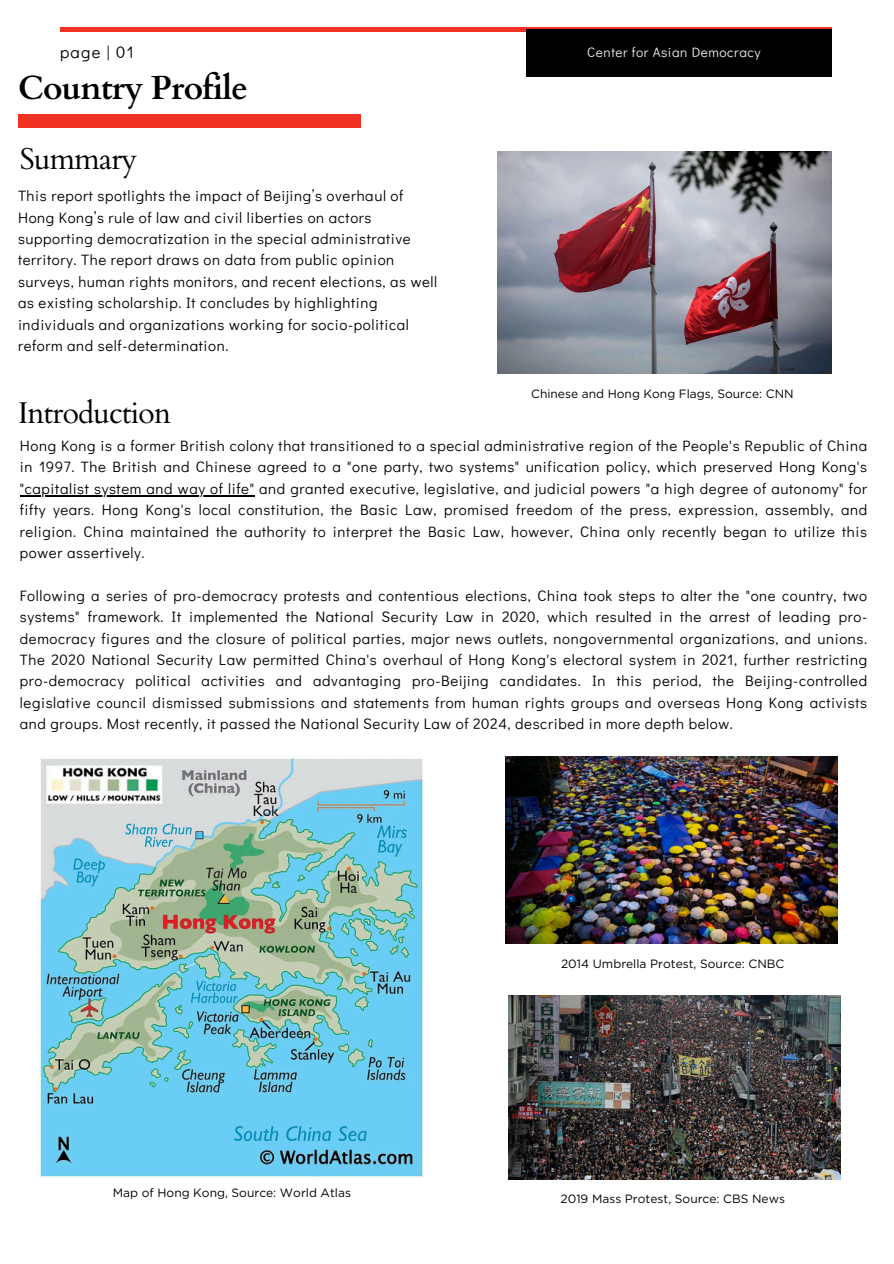
<style>
.page{position:relative;width:894px;height:1264px;background:#fff}
.page>*{position:absolute;margin:0;border:0;box-sizing:border-box;transform-origin:0 0}
.t1{font:700 33.3px "Cardo";letter-spacing:-.025em;color:#000}
.t2{font:30px "Cardo";letter-spacing:-.025em;color:#000}
.t3{font:16.5px "Didact Gothic";letter-spacing:.08em;color:#000}
.t4{font:15px/21.3px "Didact Gothic";letter-spacing:.04em;color:#000}
.t5{font:13.5px "Didact Gothic";letter-spacing:.04em;color:#f1f0f0}
.t6{font:12px "Gotham";color:#000}
</style>
<div class="page">
<hr style="left:60px;top:28px;width:771px;height:3px;background:#f13223">
<div style="left:526px;top:29px;width:305px;height:47px;background:#000"></div>
<div style="left:18px;top:115px;width:342px;height:12px;background:#f13223"></div>
<img style="left:40px;top:758px;width:383px;height:419px">
<img style="left:497px;top:151px;width:333px;height:223px">
<img style="left:505px;top:756px;width:332px;height:187px">
<img style="left:508px;top:995px;width:332px;height:183px">
<hr style="left:20px;top:495px;width:234px;height:1px;background:#000">
<h1 class="t3" style="left:60px;top:41px;width:75px">page | 01</h1>
<p class="t1" style="left:18px;top:66px;width:231px">Country Profile</p>
<h2 class="t2" style="left:20px;top:140px;width:119px">Summary</h2>
<p class="t4" style="left:18px;top:185px;width:420px">This report spotlights the impact of Beijing’s overhaul of Hong Kong’s rule of law and civil liberties on actors supporting democratization in the special administrative territory. The report draws on data from public opinion surveys, human rights monitors, and recent elections, as well as existing scholarship. It concludes by highlighting individuals and organizations working for socio-political reform and self-determination.</p>
<p class="t5" style="left:587px;top:43px;width:175px">Center for Asian Democracy</p>
<h3 class="t6" style="left:531px;top:386px;width:264px">Chinese and Hong Kong Flags, Source: CNN</h3>
<p class="t2" style="left:18px;top:393px;width:154px">Introduction</p>
<h2 class="t4" style="left:20px;top:434px;width:848px">Hong Kong is a former British colony that transitioned to a special administrative region of the People's Republic of China in 1997. The British and Chinese agreed to a "one party, two systems" unification policy, which preserved Hong Kong's</h2>
<p class="t4" style="left:20px;top:477px;width:848px;text-align:justify">"capitalist system and way of life" and granted executive, legislative, and judicial powers "a high degree of autonomy" for fifty years. Hong Kong's local constitution, the Basic Law, promised freedom of the press, expression, assembly, and religion. China maintained the authority to interpret the Basic Law, however, China only recently began to utilize this power assertively.</p>
<p class="t4" style="left:20px;top:584px;width:848px">Following a series of pro-democracy protests and contentious elections, China took steps to alter the "one country, two systems" framework. It implemented the National Security Law in 2020, which resulted in the arrest of leading pro-</p>
<h3 class="t4" style="left:20px;top:627px;width:848px;text-align:justify">democracy figures and the closure of political parties, major news outlets, nongovernmental organizations, and unions.<br>The 2020 National Security Law permitted China's overhaul of Hong Kong's electoral system in 2021, further restricting pro-democracy political activities and advantaging pro-Beijing candidates. In this period, the Beijing-controlled legislative council dismissed submissions and statements from human rights groups and overseas Hong Kong activists and groups. Most recently, it passed the National Security Law of 2024, described in more depth below.</h3>
<p class="t6" style="left:113px;top:1184px;width:240px">Map of Hong Kong, Source: World Atlas</p>
<h3 class="t6" style="left:561px;top:956px;width:225px">2014 Umbrella Protest, Source: CNBC</h3>
<p class="t6" style="left:560px;top:1191px;width:226px">2019 Mass Protest, Source: CBS News</p>
</div>
